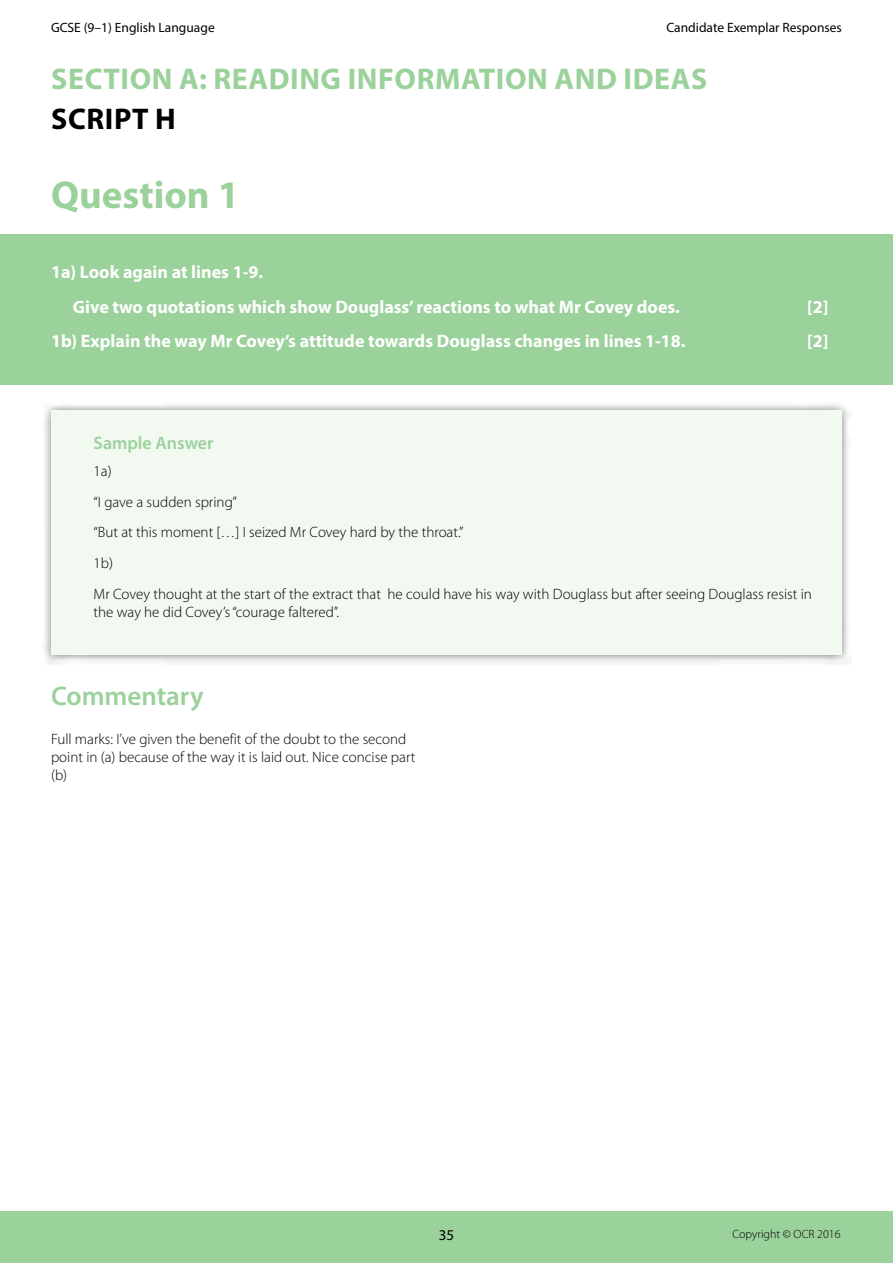
<style>
.page{position:relative;width:893px;height:1263px;background:#fff}
.page>*{position:absolute;margin:0;border:0;box-sizing:border-box;transform-origin:0 0}
.Heading{font:700 39px "Myriad Pro";color:#9bd19a}
.Heading-2{font:700 30px "Myriad Pro";letter-spacing:.02em;color:#9bd19a}
.Heading-3{font:700 30px "Myriad Pro";letter-spacing:.02em;color:#000}
.Subheading{font:600 27px "Myriad Pro";color:#9bd19a}
.Body_white{font:700 18px "Myriad Pro";color:#fff}
.Body_title{font:600 18px "Myriad Pro";color:#9bd19a}
.Body{font:300 15px/18px "Myriad Pro";color:#000}
.t1{font:15px "Myriad Pro";color:#000}
.t2{font:13.5px "Myriad Pro";color:#000}
.t3{font:300 12px "Myriad Pro";color:#000}
</style>
<div class="page">
<div style="left:0;top:1212px;width:893px;height:51px;background:#9bd19a"></div>
<div style="left:0;top:234px;width:893px;height:151px;background:#9bd19a"></div>
<div style="left:41px;top:401px;width:811px;height:263px;background:#000;opacity:.5"></div>
<div style="left:51px;top:410px;width:791px;height:245px;background:#f2f9f1"></div>
<p class="t2" style="left:51px;top:19px;width:165px">GCSE (9–1) English Language</p>
<p class="t2" style="left:666px;top:19px;width:177px">Candidate Exemplar Responses</p>
<p class="Heading-2" style="left:51px;top:59px;width:657px">SECTION A: READING INFORMATION AND IDEAS</p>
<p class="Heading-3" style="left:51px;top:99px;width:126px">SCRIPT H</p>
<p class="Heading" style="left:51px;top:169px;width:190px">Question 1</p>
<h3 class="Body_white" style="left:51px;top:260px;width:214px">1a) Look again at lines 1-9.</h3>
<h3 class="Body_white" style="left:73px;top:295px;width:608px">Give two quotations which show Douglass’ reactions to what Mr Covey does.</h3>
<h3 class="Body_white" style="left:807px;top:295px;width:23px">[2]</h3>
<h3 class="Body_white" style="left:51px;top:329px;width:636px">1b) Explain the way Mr Covey’s attitude towards Douglass changes in lines 1-18.</h3>
<h3 class="Body_white" style="left:807px;top:329px;width:23px">[2]</h3>
<p class="Body_title" style="left:94px;top:432px;width:122px">Sample Answer</p>
<h3 class="Body" style="left:94px;top:462px;width:20px">1a)</h3>
<h3 class="Body" style="left:94px;top:493px;width:145px">“I gave a sudden spring”</h3>
<h3 class="Body" style="left:94px;top:523px;width:371px">“But at this moment […] I seized Mr Covey hard by the throat.”</h3>
<h3 class="Body" style="left:94px;top:554px;width:21px">1b)</h3>
<h3 class="Body" style="left:94px;top:585px;width:720px">Mr Covey thought at the start of the extract that he could have his way with Douglass but after seeing Douglass resist in the way he did Covey’s “courage faltered”.</h3>
<h3 class="Subheading" style="left:51px;top:679px;width:154px">Commentary</h3>
<h3 class="Body" style="left:51px;top:730px;width:366px">Full marks: I’ve given the benefit of the doubt to the second point in (a) because of the way it is laid out. Nice concise part (b)</h3>
<p class="t1" style="left:439px;top:1226px;width:17px">35</p>
<p class="t3" style="left:732px;top:1228px;width:110px">Copyright © OCR 2016</p>
</div>
